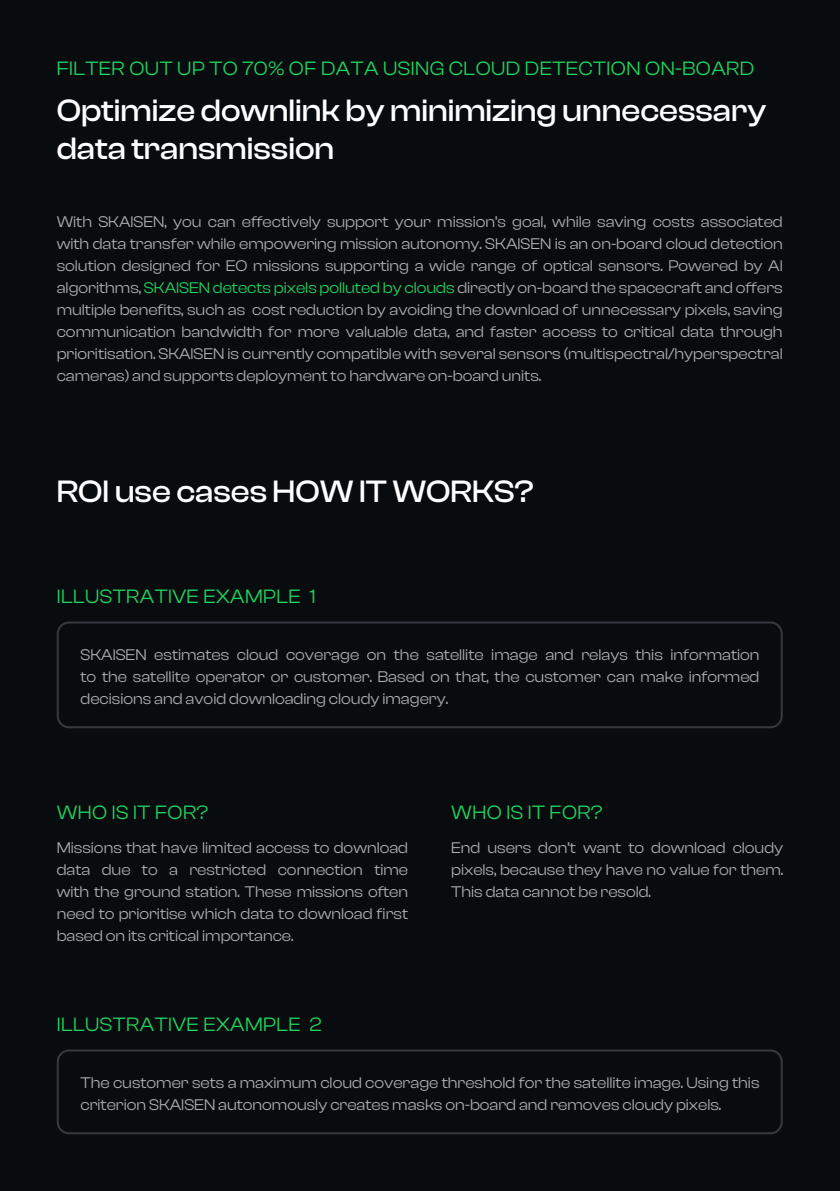
<style>
.page{position:relative;width:840px;height:1191px;background:#fff}
.page>*{position:absolute;margin:0;border:0;box-sizing:border-box;transform-origin:0 0}
.t1{font:500 32px/38.4px "Clash Display";color:#fff}
.t2{font:20px "Clash Display";letter-spacing:.025em;color:#1ed760}
.t3{font:16px/22px "Clash Display";color:#acafb4;text-align:justify}
.s1{color:#1ed760}
</style>
<div class="page">
<div style="left:0;top:0;width:839px;height:1191px;background:#090c0f"></div>
<div style="left:57px;top:1049px;width:725px;height:85px;border:2px solid #343a3f;border-radius:11px"></div>
<div style="left:57px;top:621px;width:725px;height:107px;border:2px solid #343a3f;border-radius:11px"></div>
<p class="t2" style="left:57px;top:57px;width:698px">FILTER OUT UP TO 70% OF DATA USING CLOUD DETECTION ON-BOARD</p>
<h1 class="t1" style="left:57px;top:91px;width:710px">Optimize downlink by minimizing unnecessary data transmission</h1>
<p class="t3" style="left:57px;top:210px;width:727px">With SKAISEN, you can effectively support your mission’s goal, while saving costs associated with data transfer while empowering mission autonomy. SKAISEN is an on-board cloud detection solution designed for EO missions supporting a wide range of optical sensors. Powered by AI algorithms, <span class="s1">SKAISEN detects pixels polluted by clouds</span> directly on-board the spacecraft and offers multiple benefits, such as cost reduction by avoiding the download of unnecessary pixels, saving communication bandwidth for more valuable data, and faster access to critical data through prioritisation. SKAISEN is currently compatible with several sensors (multispectral/hyperspectral cameras) and supports deployment to hardware on-board units.</p>
<h1 class="t1" style="left:57px;top:472px;width:478px">ROI use cases HOW IT WORKS?</h1>
<p class="t2" style="left:57px;top:585px;width:260px">ILLUSTRATIVE EXAMPLE 1</p>
<p class="t3" style="left:80px;top:643px;width:680px">SKAISEN estimates cloud coverage on the satellite image and relays this information to the satellite operator or customer. Based on that, the customer can make informed decisions and avoid downloading cloudy imagery.</p>
<p class="t2" style="left:57px;top:801px;width:153px">WHO IS IT FOR?</p>
<p class="t3" style="left:57px;top:836px;width:353px">Missions that have limited access to download data due to a restricted connection time with the ground station. These missions often need to prioritise which data to download first based on its critical importance.</p>
<p class="t2" style="left:57px;top:1013px;width:266px">ILLUSTRATIVE EXAMPLE 2</p>
<p class="t2" style="left:451px;top:801px;width:153px">WHO IS IT FOR?</p>
<p class="t3" style="left:451px;top:836px;width:333px">End users don’t want to download cloudy pixels, because they have no value for them.<br>This data cannot be resold.</p>
<p class="t3" style="left:80px;top:1071px;width:680px">The customer sets a maximum cloud coverage threshold for the satellite image. Using this criterion SKAISEN autonomously creates masks on-board and removes cloudy pixels.</p>
</div>
